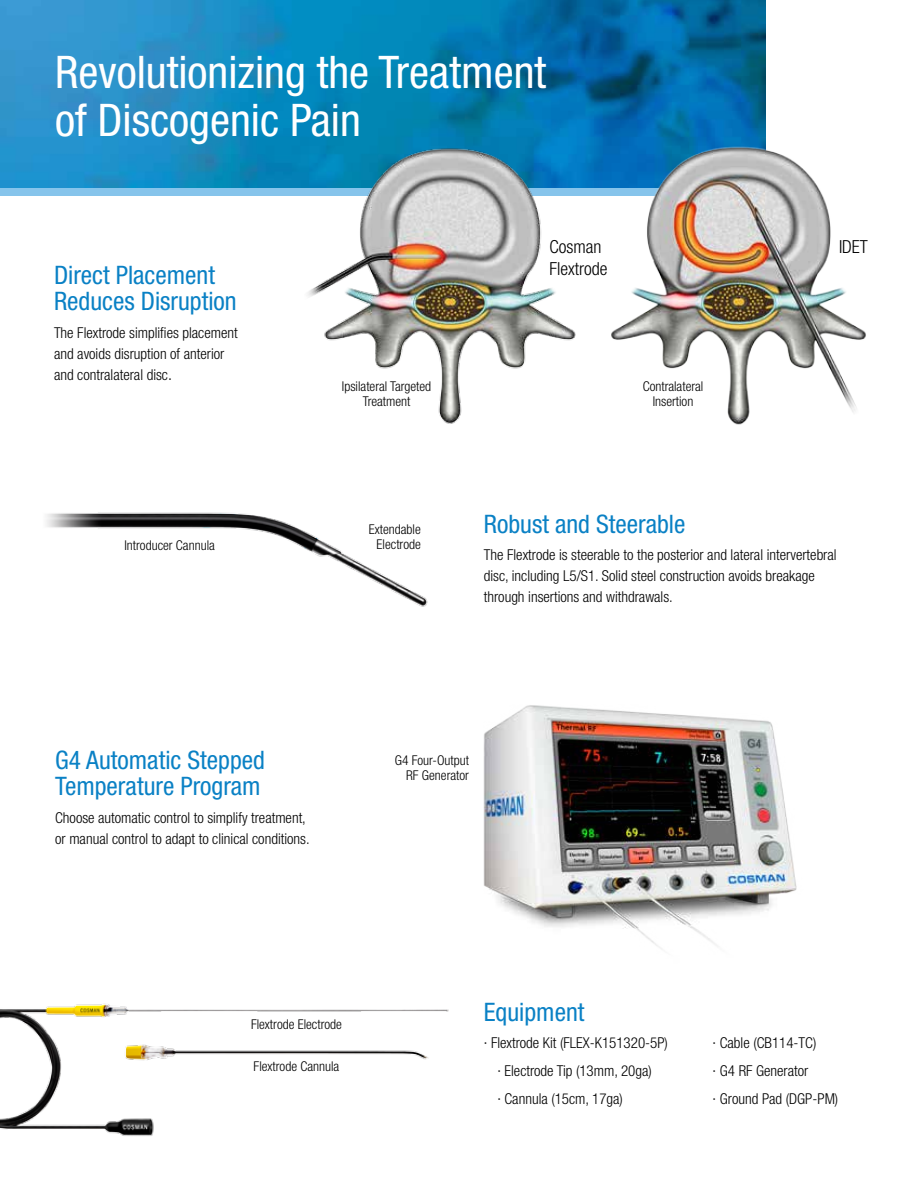
<style>
.page{position:relative;width:918px;height:1188px;background:#fff}
.page>*{position:absolute;margin:0;border:0;box-sizing:border-box;transform-origin:0 0}
.t1{font:condensed 45px/48px "Helvetica Neue LT Std";color:#fff}
.t2{font:condensed 25.5px/25.5px "Helvetica Neue LT Std";color:#0a81c5}
.t3{font:300 condensed 18px "Helvetica Neue LT Std";color:#000}
.t4{font:300 condensed 15px/21px "Helvetica Neue LT Std";color:#000}
.t5{font:300 condensed 13.5px/15px "Helvetica Neue LT Std";color:#000;text-align:center}
.s1{font-size:16.5px}
</style>
<div class="page">
<img style="left:483px;top:705px;width:314px;height:244px">
<div style="left:0;top:172px;width:765px;height:24px;background:#86c4eb"></div>
<img style="left:46px;top:512px;width:382px;height:95px">
<img style="left:0;top:0;width:765px;height:188px">
<img style="left:304px;top:142px;width:273px;height:282px">
<img style="left:611px;top:142px;width:255px;height:283px">
<img style="left:0;top:1003px;width:449px;height:133px">
<img style="left:115px;top:1028px;width:324px;height:52px">
<h1 class="t1" style="left:55px;top:47px;width:493px">Revolutionizing the Treatment of Discogenic Pain</h1>
<h2 class="t2" style="left:54px;top:262px;width:184px">Direct Placement<br>Reduces Disruption</h2>
<p class="t4" style="left:54px;top:322px;width:185px">The Flextrode simplifies placement and avoids disruption of anterior and contralateral disc<span class="s1">.</span></p>
<p class="t5" style="left:124px;top:537px;width:92px">Introducer Cannula</p>
<p class="t3" style="left:550px;top:236px;width:54px">Cosman</p>
<p class="t3" style="left:839px;top:236px;width:30px">IDET</p>
<p class="t3" style="left:550px;top:258px;width:59px">Flextrode</p>
<p class="t5" style="left:342px;top:378px;width:91px">Ipsilateral Targeted<br>Treatment</p>
<p class="t5" style="left:643px;top:378px;width:62px">Contralateral<br>Insertion</p>
<p class="t5" style="left:369px;top:521px;width:53px">Extendable<br>Electrode</p>
<h2 class="t2" style="left:484px;top:511px;width:203px">Robust and Steerable</h2>
<p class="t4" style="left:484px;top:545px;width:354px">The Flextrode is steerable to the posterior and lateral intervertebral disc, including L5/S1. Solid steel construction avoids breakage through insertions and withdrawals.</p>
<h2 class="t2" style="left:55px;top:748px;width:211px">G4 Automatic Stepped<br>Temperature Program</h2>
<p class="t4" style="left:55px;top:807px;width:256px">Choose automatic control to simplify treatment, or manual control to adapt to clinical conditions.</p>
<p class="t5" style="left:395px;top:753px;width:76px;text-align:right">G4 Four-Output<br>RF Generator</p>
<p class="t5" style="left:251px;top:1017px;width:92px">Flextrode Electrode</p>
<p class="t5" style="left:254px;top:1058px;width:87px">Flextrode Cannula</p>
<h2 class="t2" style="left:484px;top:999px;width:102px">Equipment</h2>
<p class="t4" style="left:497px;top:1029px;width:172px;line-height:27.8px;text-indent:-14px">· Flextrode Kit (FLEX-K151320-5P) · Electrode Tip (13mm, 20ga)<br>· Cannula (15cm, 17ga)</p>
<p class="t4" style="left:713px;top:1029px;width:127px;line-height:27.8px">· Cable (CB114-TC)<br>· G4 RF Generator<br>· Ground Pad (DGP-PM)</p>
</div>
